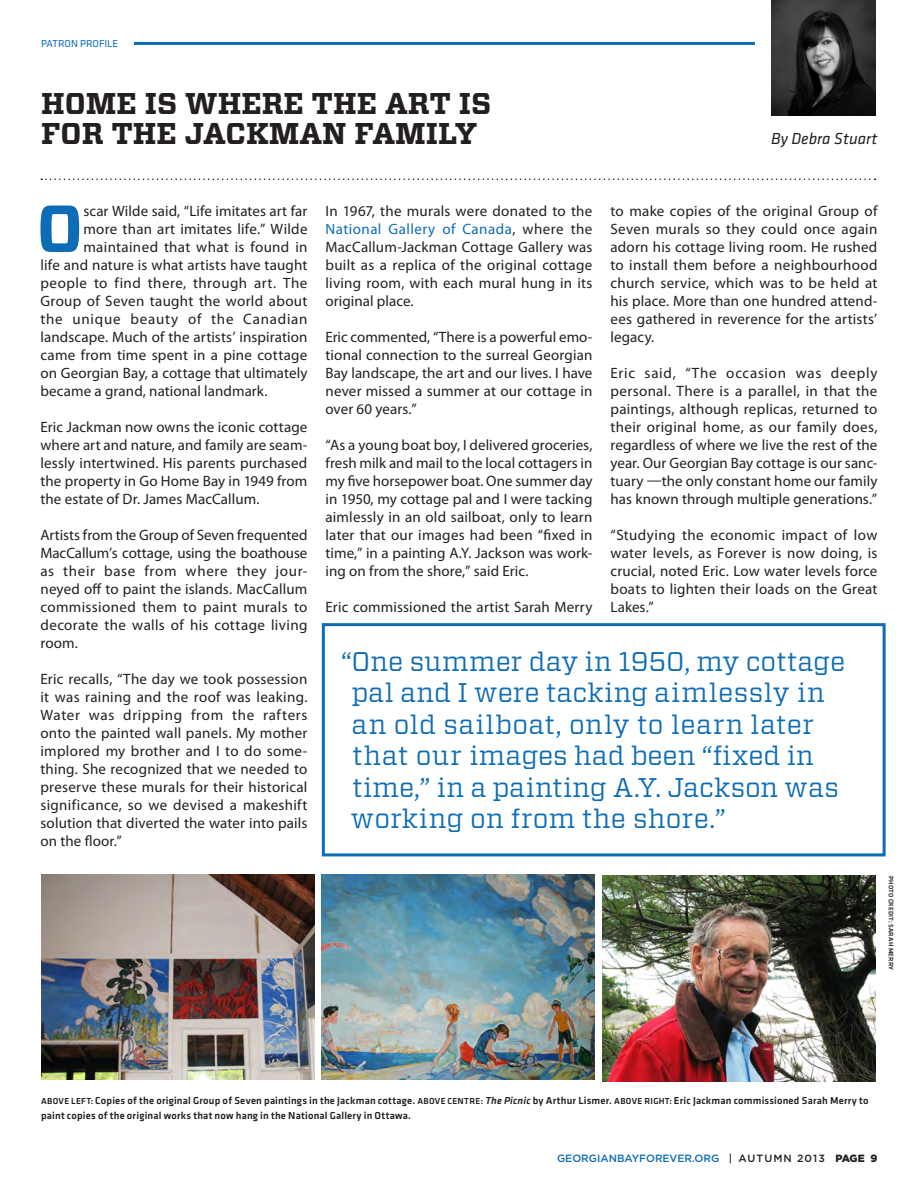
<style>
.page{position:relative;width:918px;height:1188px;background:#fff}
.page>*{position:absolute;margin:0;border:0;box-sizing:border-box;transform-origin:0 0}
.t1{font:700 66.45px "Vitesse";color:#0d6cb6}
.t2{font:700 30px "Vitesse";color:#231f20}
.Body_Para_No_Indent{font:27px/31.5px "Vitesse";letter-spacing:.01em;color:#0d6cb6}
.t3{font:italic 16.5px "Klavika";color:#231f20}
.t4{font:15px/18px "Myriad Pro";letter-spacing:.01em;color:#231f20;text-align:justify}
.t5{font:15px "Myriad Pro";letter-spacing:.03em;color:#231f20}
.t6{font:15px "Myriad Pro";letter-spacing:.05em;color:#231f20}
.Caption_-_Klavika_Me{font:500 10.5px/15px "Klavika";letter-spacing:.02em;color:#231f20}
.t7{font:500 10.5px "Gotham";color:#0d6cb6}
.t8{font:10.5px "Klavika";color:#0d6cb6}
.Caption_-_Klavika_Me-2{font:500 6.75px "Klavika";letter-spacing:.035em;color:#231f20}
.s1{color:#0d6cb6}
.s2{font-size:9px}
.s3{font-style:italic}
.s4{color:#231f20}
.s5{font-weight:900;color:#231f20}
</style>
<div class="page">
<svg style="left:41px;top:178px;width:834px;height:2px"></svg>
<hr style="left:134px;top:42px;width:621px;height:3px;background:#0d6cb6">
<img style="left:771px;top:0;width:104px;height:115px">
<img style="left:41px;top:875px;width:273px;height:205px">
<img style="left:322px;top:875px;width:273px;height:205px">
<img style="left:602px;top:876px;width:273px;height:205px">
<div style="left:322px;top:623px;width:564px;height:233px;border:3px solid #0d6cb6"></div>
<p class="t8" style="left:41px;top:38px;width:79px">PATRON PROFILE</p>
<p class="t2" style="left:41px;top:84px;width:452px">HOME IS WHERE THE ART IS</p>
<p class="t2" style="left:41px;top:114px;width:437px">FOR THE JACKMAN FAMILY</p>
<p class="t3" style="left:771px;top:130px;width:108px">By Debra Stuart</p>
<p class="t1" style="left:37px;top:184px;width:48px">O</p>
<p class="t4" style="left:83px;top:202px;width:225px">scar Wilde said, “Life imitates art far</p>
<p class="t4" style="left:83px;top:220px;width:226px">more than art imitates life.” Wilde</p>
<p class="t4" style="left:83px;top:238px;width:225px">maintained that what is found in</p>
<p class="t4" style="left:40px;top:256px;width:268px">life and nature is what artists have taught</p>
<p class="t5" style="left:40px;top:274px;width:268px">people to find there, through art. The</p>
<p class="t4" style="left:40px;top:292px;width:268px">Group of Seven taught the world about</p>
<p class="t6" style="left:40px;top:310px;width:269px">the unique beauty of the Canadian</p>
<p class="t4" style="left:40px;top:328px;width:268px">landscape. Much of the artists’ inspiration</p>
<p class="t4" style="left:40px;top:346px;width:268px">came from time spent in a pine cottage</p>
<p class="t4" style="left:40px;top:364px;width:268px">on Georgian Bay, a cottage that ultimately</p>
<p class="t4" style="left:40px;top:382px;width:228px">became a grand, national landmark.</p>
<p class="t4" style="left:40px;top:418px;width:269px">Eric Jackman now owns the iconic cottage where art and nature, and family are seam&shy;lessly intertwined. His parents purchased the property in Go Home Bay in 1949 from the estate of Dr. James MacCallum.</p>
<p class="t4" style="left:40px;top:526px;width:269px">Artists from the Group of Seven frequented MacCallum’s cottage, using the boathouse as their base from where they jour&shy;neyed off to paint the islands. MacCallum commissioned them to paint murals to decorate the walls of his cottage living room.</p>
<p class="t4" style="left:40px;top:670px;width:269px">Eric recalls, “The day we took possession it was raining and the roof was leaking.<br>Water was dripping from the rafters onto the painted wall panels. My mother implored my brother and I to do some&shy;thing. She recognized that we needed to preserve these murals for their historical significance, so we devised a makeshift solution that diverted the water into pails on the floor.”</p>
<p class="t4" style="left:325px;top:202px;width:269px">In 1967, the murals were donated to the <span class="s1">National Gallery of Canada</span>, where the MacCallum-Jackman Cottage Gallery was built as a replica of the original cottage living room, with each mural hung in its original place.</p>
<p class="t4" style="left:325px;top:328px;width:269px">Eric commented, “There is a powerful emo&shy;tional connection to the surreal Georgian Bay landscape, the art and our lives. I have never missed a summer at our cottage in over 60 years.”</p>
<p class="t4" style="left:325px;top:436px;width:269px">“As a young boat boy, I delivered groceries, fresh milk and mail to the local cottagers in my five horsepower boat. One summer day in 1950, my cottage pal and I were tacking aimlessly in an old sailboat, only to learn later that our images had been “fixed in time,” in a painting A.Y. Jackson was work&shy;ing on from the shore,” said Eric.</p>
<p class="t4" style="left:325px;top:598px;width:268px">Eric commissioned the artist Sarah Merry</p>
<p class="t4" style="left:610px;top:202px;width:268px">to make copies of the original Group of Seven murals so they could once again adorn his cottage living room. He rushed to install them before a neighbourhood church service, which was to be held at his place. More than one hundred attend&shy;ees gathered in reverence for the artists’ legacy.</p>
<p class="t4" style="left:610px;top:364px;width:269px">Eric said, “The occasion was deeply personal. There is a parallel, in that the paintings, although replicas, returned to their original home, as our family does, regardless of where we live the rest of the year. Our Georgian Bay cottage is our sanc&shy;tuary —the only constant home our family has known through multiple generations.”</p>
<p class="t4" style="left:610px;top:526px;width:268px">“Studying the economic impact of low water levels, as Forever is now doing, is crucial, noted Eric. Low water levels force boats to lighten their loads on the Great Lakes.”</p>
<p class="Body_Para_No_Indent" style="left:351px;top:645px;width:496px;text-indent:-10px">“One summer day in 1950, my cottage pal and I were tacking aimlessly in an old sailboat, only to learn later that our images had been “fixed in time,” in a painting A.Y. Jackson was working on from the shore.”</p>
<p class="Caption_-_Klavika_Me-2" style="left:895px;top:876px;width:96px;rotate:90deg">PHOTO CREDIT: SARAH MERRY</p>
<p class="Caption_-_Klavika_Me" style="left:41px;top:1093px;width:829px"><span class="s2">ABOVE LEFT:</span> Copies of the original Group of Seven paintings in the Jackman cottage. <span class="s2">ABOVE CENTRE:</span> <span class="s3">The Picnic</span> by Arthur Lismer. <span class="s2">ABOVE RIGHT:</span> Eric Jackman commissioned Sarah Merry to paint copies of the original works that now hang in the National Gallery in Ottawa.</p>
<p class="t7" style="left:557px;top:1152px;width:322px">GEORGIANBAYFOREVER.ORG <span class="s4">| AUTUMN 2013</span> <span class="s5">PAGE 9</span></p>
</div>
